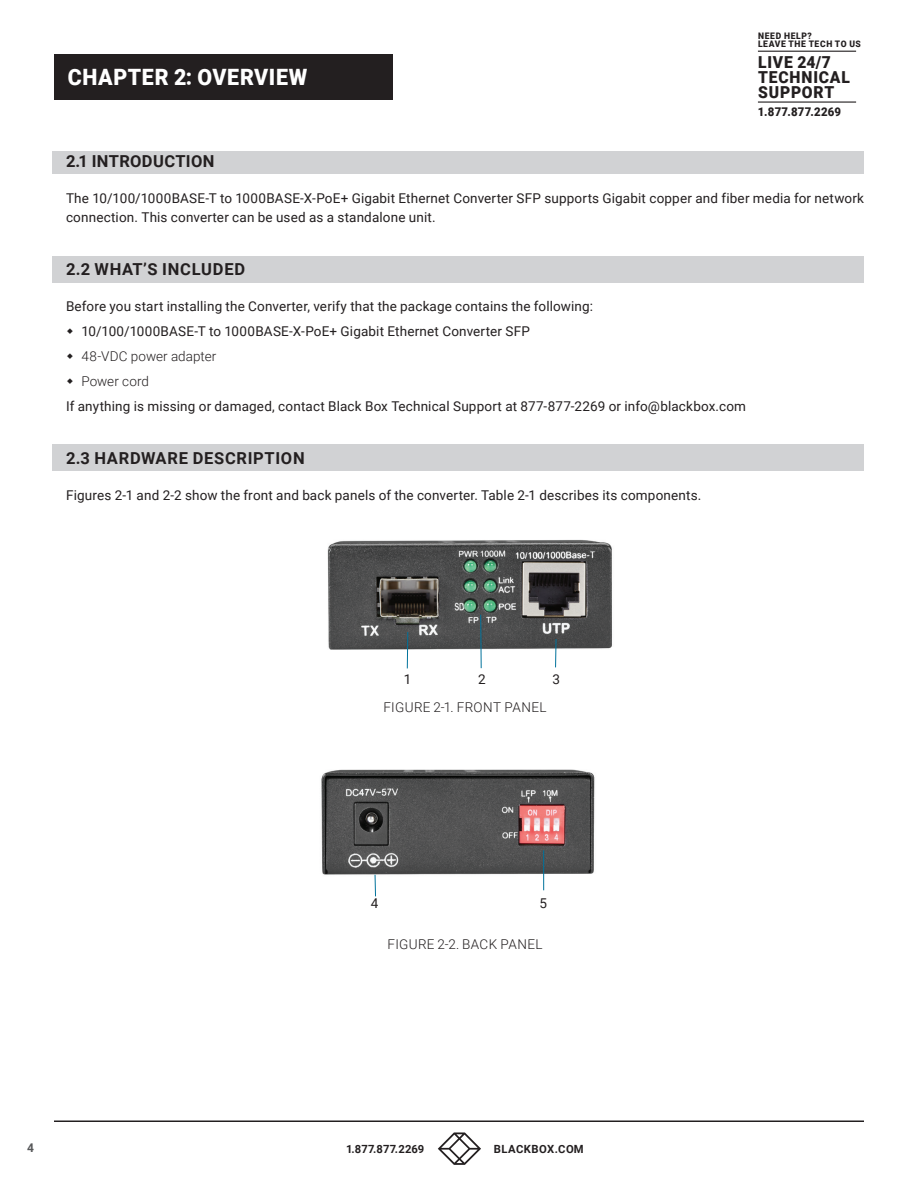
<style>
.page{position:relative;width:918px;height:1188px;background:#fff}
.page>*{position:absolute;margin:0;border:0;box-sizing:border-box;transform-origin:0 0}
.t1{font:900 22.5px "Roboto";letter-spacing:.03em;color:#fff;scale:.95 1}
.t2{font:700 16.5px "Roboto";letter-spacing:.04em;color:#231f20}
.t3{font:900 16.5px/15px "Roboto";letter-spacing:.05em;color:#231f20;scale:.95 1}
.t4{font:700 16.5px "Roboto";letter-spacing:.02em;color:#231f20}
.t5{font:13.5px/19.5px "Roboto";letter-spacing:.01em;color:#231f20}
.t6{font:300 13.5px/24.9px "Roboto";letter-spacing:.02em;color:#231f20}
.t7{font:900 12px "Roboto";letter-spacing:.02em;color:#231f20;scale:.95 1}
.t8{font:700 12px "Roboto";color:#57585a}
.t9{font:700 11.25px "Roboto";letter-spacing:.02em;color:#231f20}
.t10{font:700 11.25px "Roboto";letter-spacing:.045em;color:#231f20}
.t11{font:900 9px/8.6px "Roboto";letter-spacing:.08em;color:#231f20;scale:.95 1}
</style>
<div class="page">
<hr style="left:54px;top:1120px;width:810px;height:2px;background:#231f20">
<hr style="left:758px;top:51px;width:98px;height:1px;background:#231f20">
<hr style="left:758px;top:101px;width:98px;height:2px;background:#231f20">
<svg style="left:438px;top:1132px;width:43px;height:33px"></svg>
<div style="left:54px;top:54px;width:338px;height:45px;background:#231f20"></div>
<div style="left:52px;top:152px;width:812px;height:22px;background:#d1d2d4"></div>
<div style="left:52px;top:256px;width:812px;height:27px;background:#d1d2d4"></div>
<div style="left:52px;top:445px;width:812px;height:26px;background:#d1d2d4"></div>
<img style="left:327px;top:540px;width:285px;height:118px">
<svg style="left:407px;top:631px;width:2px;height:38px"></svg>
<svg style="left:480px;top:614px;width:2px;height:55px"></svg>
<svg style="left:555px;top:638px;width:2px;height:30px"></svg>
<img style="left:321px;top:769px;width:274px;height:118px">
<svg style="left:374px;top:874px;width:2px;height:23px"></svg>
<hr style="left:543px;top:850px;width:1px;height:40px;background:#00729b">
<h1 class="t1" style="left:68px;top:61px;width:254px">CHAPTER 2: OVERVIEW</h1>
<p class="t11" style="left:758px;top:31px;width:110px">NEED HELP?<br>LEAVE THE TECH TO US</p>
<p class="t3" style="left:758px;top:54px;width:98px">LIVE 24/7<br>TECHNICAL<br>SUPPORT</p>
<p class="t7" style="left:758px;top:103px;width:89px">1.877.877.2269</p>
<p class="t4" style="left:66px;top:149px;width:150px">2.1 INTRODUCTION</p>
<p class="t5" style="left:66px;top:188px;width:799px">The 10/100/1000BASE‐T to 1000BASE-X-PoE+ Gigabit Ethernet Converter SFP supports Gigabit copper and fiber media for network connection. This converter can be used as a standalone unit.</p>
<p class="t2" style="left:66px;top:258px;width:181px">2.2 WHAT’S INCLUDED</p>
<p class="t5" style="left:81px;top:294px;width:513px;line-height:24.9px;text-indent:-15px">Before you start installing the Converter, verify that the package contains the following:<br>10/100/1000BASE‐T to 1000BASE-X-PoE+ Gigabit Ethernet Converter SFP</p>
<p class="t6" style="left:81px;top:343px;width:136px">48-VDC power adapter<br>Power cord</p>
<p class="t5" style="left:66px;top:396px;width:682px">If anything is missing or damaged, contact Black Box Technical Support at 877-877-2269 or info@blackbox.com</p>
<p class="t2" style="left:66px;top:446px;width:240px">2.3 HARDWARE DESCRIPTION</p>
<p class="t5" style="left:66px;top:485px;width:637px">Figures 2-1 and 2-2 show the front and back panels of the converter. Table 2-1 describes its components.</p>
<p class="t5" style="left:404px;top:669px;width:9px">1</p>
<p class="t5" style="left:478px;top:669px;width:9px">2</p>
<p class="t5" style="left:553px;top:669px;width:9px">3</p>
<p class="t6" style="left:383px;top:694px;width:165px">FIGURE 2-1. FRONT PANEL</p>
<p class="t5" style="left:371px;top:893px;width:9px">4</p>
<p class="t5" style="left:539px;top:893px;width:9px">5</p>
<p class="t6" style="left:387px;top:931px;width:157px">FIGURE 2-2. BACK PANEL</p>
<p class="t8" style="left:27px;top:1139px;width:8px">4</p>
<p class="t9" style="left:346px;top:1141px;width:80px">1.877.877.2269</p>
<p class="t10" style="left:494px;top:1141px;width:91px">BLACKBOX.COM</p>
</div>
